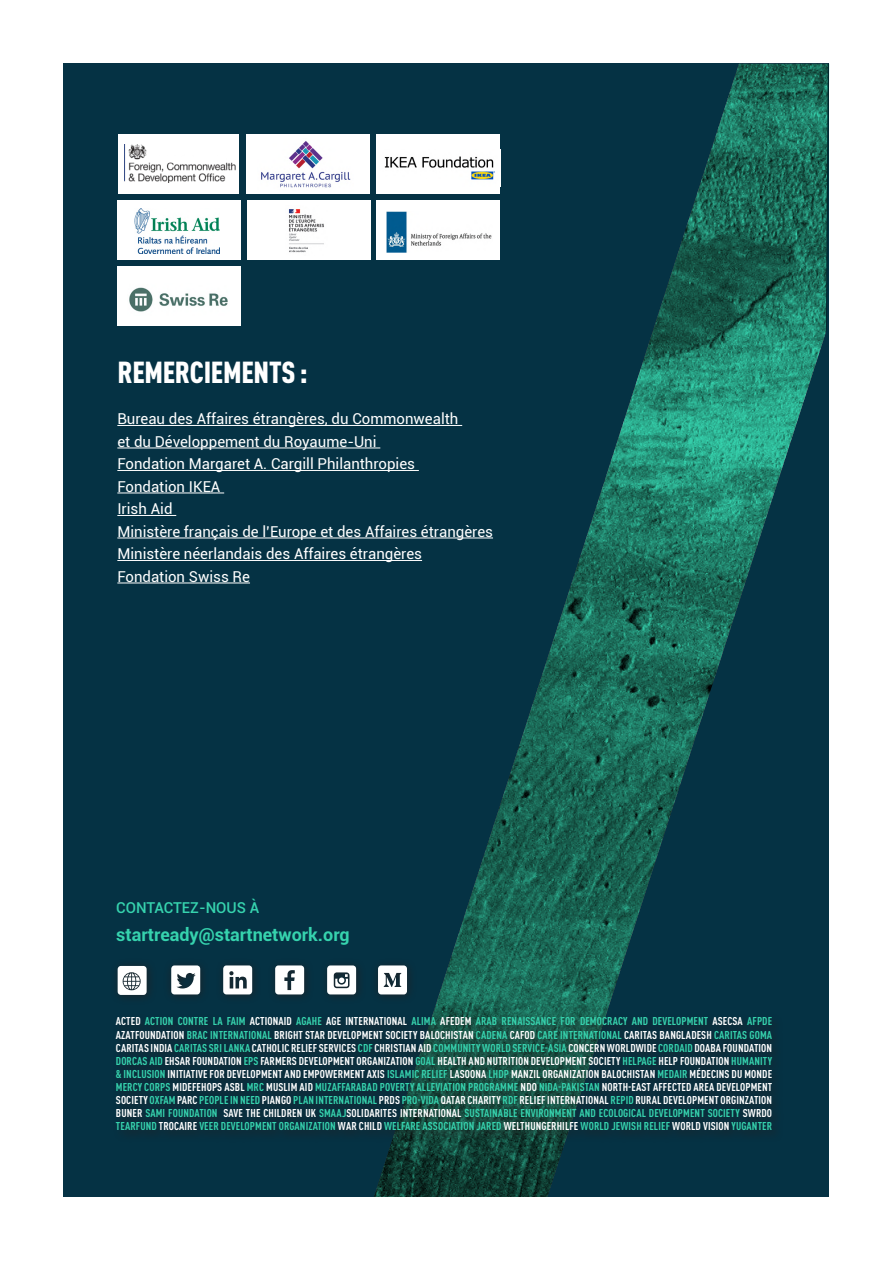
<style>
.page{position:relative;width:893px;height:1263px;background:#fff}
.page>*{position:absolute;margin:0;border:0;box-sizing:border-box;transform-origin:0 0}
.body_copy{font:900 condensed 30px "DINOT";letter-spacing:-.01em;color:#fff}
.body_copy-2{font:700 18px "Roboto";color:#36d3ae}
.body_copy-3{font:15px/22.5px "Roboto";color:#fff}
.body_copy-4{font:500 15px "Roboto";color:#36d3ae}
.body_copy-5{font:700 condensed 11.25px/13px "DINOT";letter-spacing:.01em;color:#fff;text-align:justify}
.s1{color:#36d3ae}
</style>
<div class="page">
<div style="left:64px;top:64px;width:765px;height:1135px;background:#053244"></div>
<svg style="left:367px;top:64px;width:462px;height:1133px"></svg>
<div style="left:0;top:1197px;width:850px;height:66px;background:#fff"></div>
<hr style="left:117px;top:425px;width:345px;height:1px;background:#fff">
<hr style="left:117px;top:448px;width:263px;height:1px;background:#fff">
<hr style="left:117px;top:470px;width:302px;height:1px;background:#fff">
<hr style="left:117px;top:493px;width:107px;height:1px;background:#fff">
<hr style="left:117px;top:515px;width:59px;height:1px;background:#fff">
<hr style="left:117px;top:538px;width:376px;height:1px;background:#fff">
<hr style="left:117px;top:560px;width:305px;height:1px;background:#fff">
<hr style="left:117px;top:583px;width:133px;height:1px;background:#fff">
<div style="left:247px;top:200px;width:123px;height:60px;background:#fff"></div>
<img style="left:289px;top:209px;width:35px;height:44px">
<div style="left:377px;top:200px;width:123px;height:60px;background:#fff"></div>
<img style="left:386px;top:212px;width:106px;height:41px">
<div style="left:117px;top:200px;width:124px;height:60px;background:#fff"></div>
<img style="left:135px;top:209px;width:85px;height:44px">
<div style="left:118px;top:134px;width:121px;height:60px;background:#fff"></div>
<img style="left:124px;top:145px;width:111px;height:38px">
<div style="left:377px;top:134px;width:123px;height:60px;background:#fff"></div>
<img style="left:384px;top:156px;width:111px;height:24px">
<div style="left:247px;top:134px;width:123px;height:60px;background:#fff"></div>
<img style="left:261px;top:141px;width:90px;height:47px">
<div style="left:112px;top:1013px;width:672px;height:130px;background:#231f20;opacity:.75"></div>
<svg style="left:171px;top:965px;width:185px;height:29px"></svg>
<svg style="left:118px;top:966px;width:29px;height:29px"></svg>
<div style="left:370px;top:958px;width:47px;height:46px;background:#073041"></div>
<svg style="left:378px;top:965px;width:29px;height:29px"></svg>
<div style="left:117px;top:266px;width:124px;height:59px;background:#fff"></div>
<img style="left:129px;top:287px;width:99px;height:25px">
<p class="body_copy" style="left:118px;top:354px;width:192px">REMERCIEMENTS :</p>
<p class="body_copy-3" style="left:117px;top:407px;width:377px">Bureau des Affaires étrangères, du Commonwealth<br>et du Développement du Royaume-Uni<br>Fondation Margaret A. Cargill Philanthropies<br>Fondation IKEA<br>Irish Aid<br>Ministère français de l’Europe et des Affaires étrangères Ministère néerlandais des Affaires étrangères</p>
<p class="body_copy-3" style="left:117px;top:565px;width:134px">Fondation Swiss Re</p>
<p class="body_copy-4" style="left:116px;top:897px;width:145px">CONTACTEZ-NOUS À</p>
<p class="body_copy-2" style="left:116px;top:922px;width:235px">startready@startnetwork.org</p>
<p class="body_copy-5" style="left:116px;top:1014px;width:658px">ACTED <span class="s1">ACTION CONTRE LA FAIM</span> ACTIONAID <span class="s1">AGAHE</span> AGE INTERNATIONAL <span class="s1">ALIMA</span> AFEDEM <span class="s1">ARAB RENAISSANCE FOR DEMOCRACY AND DEVELOPMENT</span> ASECSA <span class="s1">AFPDE </span>AZATFOUNDATION <span class="s1">BRAC INTERNATIONAL</span> BRIGHT STAR DEVELOPMENT SOCIETY BALOCHISTAN <span class="s1">CADENA</span> CAFOD <span class="s1">CARE INTERNATIONAL</span> CARITAS BANGLADESH <span class="s1">CARITAS GOMA </span>CARITAS INDIA <span class="s1">CARITAS SRI LANKA</span> CATHOLIC RELIEF SERVICES <span class="s1">CDF</span> CHRISTIAN AID <span class="s1">COMMUNITY WORLD SERVICE-ASIA</span> CONCERN WORLDWIDE <span class="s1">CORDAID</span> DOABA FOUNDATION <span class="s1">DORCAS AID</span> EHSAR FOUNDATION <span class="s1">EPS</span> FARMERS DEVELOPMENT ORGANIZATION <span class="s1">GOAL</span> HEALTH AND NUTRITION DEVELOPMENT SOCIETY <span class="s1">HELPAGE</span> HELP FOUNDATION <span class="s1">HUMANITY &amp; INCLUSION</span> INITIATIVE FOR DEVELOPMENT AND EMPOWERMENT AXIS <span class="s1">ISLAMIC RELIEF</span> LASOONA <span class="s1">LHDP</span> MANZIL ORGANIZATION BALOCHISTAN <span class="s1">MEDAIR</span> MÉDECINS DU MONDE <span class="s1">MERCY CORPS</span> MIDEFEHOPS ASBL <span class="s1">MRC</span> MUSLIM AID <span class="s1">MUZAFFARABAD POVERTY ALLEVIATION PROGRAMME</span> NDO <span class="s1">NIDA-PAKISTAN</span> NORTH-EAST AFFECTED AREA DEVELOPMENT SOCIETY <span class="s1">OXFAM</span> PARC <span class="s1">PEOPLE IN NEED</span> PIANGO <span class="s1">PLAN INTERNATIONAL</span> PRDS <span class="s1">PRO-VIDA</span> QATAR CHARITY <span class="s1">RDF</span> RELIEF INTERNATIONAL <span class="s1">REPID</span> RURAL DEVELOPMENT ORGINZATION BUNER <span class="s1">SAMI FOUNDATION</span> SAVE THE CHILDREN UK <span class="s1">SMAAJ</span>SOLIDARITES INTERNATIONAL <span class="s1">SUSTAINABLE ENVIRONMENT AND ECOLOGICAL DEVELOPMENT SOCIETY</span> SWRDO <span class="s1">TEARFUND</span> TROCAIRE <span class="s1">VEER DEVELOPMENT ORGANIZATION</span> WAR CHILD <span class="s1">WELFARE ASSOCIATION JARED</span> WELTHUNGERHILFE <span class="s1">WORLD JEWISH RELIEF</span> WORLD VISION <span class="s1">YUGANTER</span></p>
</div>
